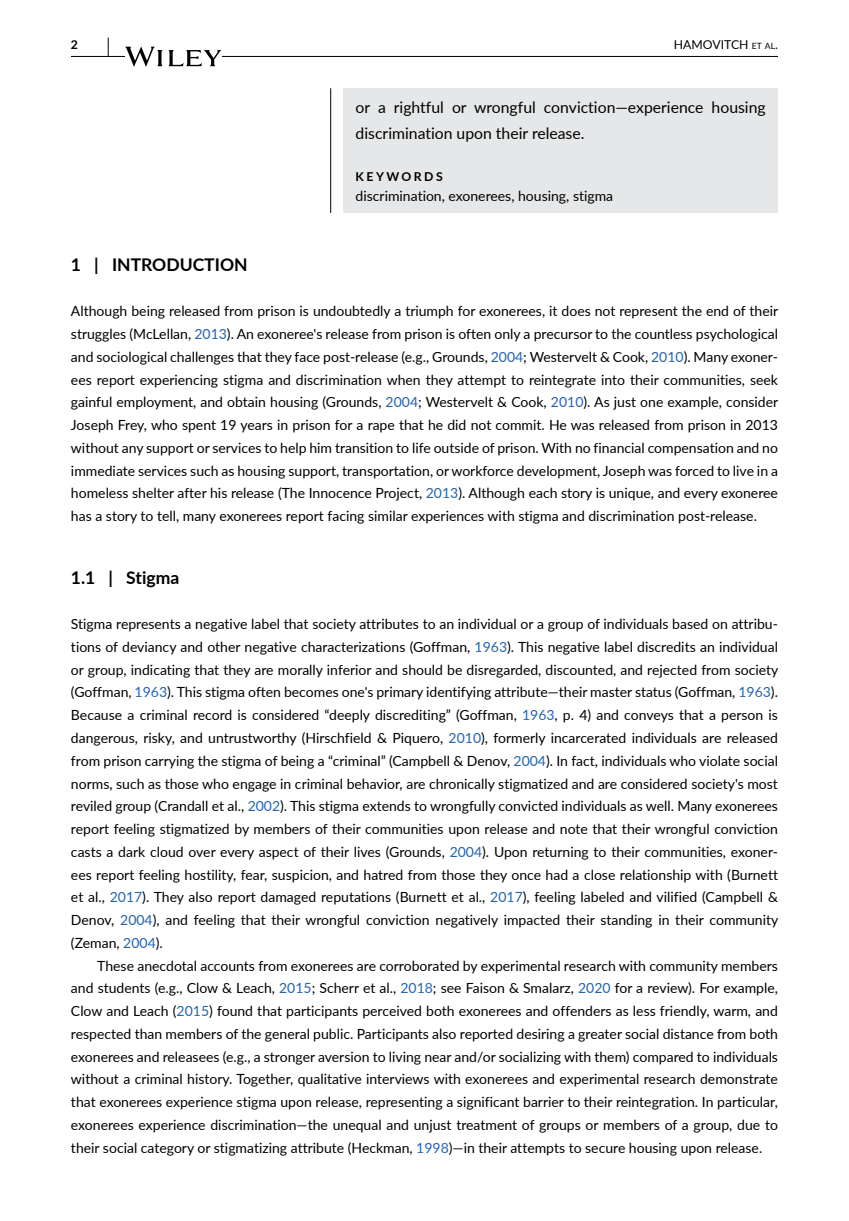
<style>
.page{position:relative;width:849px;height:1221px;background:#fff}
.page>*{position:absolute;margin:0;border:0;box-sizing:border-box;transform-origin:0 0}
.t1{font:700 17.5px "Lato";color:#000}
.t2{font:15.75px/26.2px "Lato";color:#000}
.t3{font:14px/22.8px "Lato";color:#000;text-align:justify}
.t4{font:12.25px "Lato";color:#000}
.t5{font:700 12.25px "Lato";letter-spacing:.2em;color:#000}
.s1{font-size:8.58px}
.s2{color:#2564af}
</style>
<div class="page">
<hr style="left:71px;top:56px;width:706px;height:1px;background:#000">
<svg style="left:125px;top:47px;width:96px;height:20px"></svg>
<svg style="left:108px;top:38px;width:1px;height:18px"></svg>
<div style="left:343px;top:88px;width:434px;height:125px;background:#e6e7e8"></div>
<hr style="left:330px;top:88px;width:1px;height:125px;background:#000">
<p class="t5" style="left:71px;top:36px;width:9px">2</p>
<p class="t4" style="left:673px;top:36px;width:106px">HAMOVITCH <span class="s1">et al</span>.</p>
<p class="t2" style="left:355px;top:94px;width:411px">or a rightful or wrongful conviction—experience housing discrimination upon their release.</p>
<p class="t5" style="left:355px;top:168px;width:89px">KEYWORDS</p>
<p class="t3" style="left:355px;top:184px;width:259px">discrimination, exonerees, housing, stigma</p>
<p class="t1" style="left:71px;top:251px;width:178px">1 | INTRODUCTION</p>
<p class="t3" style="left:71px;top:299px;width:708px">Although being released from prison is undoubtedly a triumph for exonerees, it does not represent the end of their struggles (McLellan, <span class="s2">2013</span>). An exoneree's release from prison is often only a precursor to the countless psychological and sociological challenges that they face post-release (e.g., Grounds, <span class="s2">2004</span>; Westervelt &amp; Cook, <span class="s2">2010</span>). Many exoner&shy;ees report experiencing stigma and discrimination when they attempt to reintegrate into their communities, seek gainful employment, and obtain housing (Grounds, <span class="s2">2004</span>; Westervelt &amp; Cook, <span class="s2">2010</span>). As just one example, consider Joseph Frey, who spent 19 years in prison for a rape that he did not commit. He was released from prison in 2013 without any support or services to help him transition to life outside of prison. With no financial compensation and no immediate services such as housing support, transportation, or workforce development, Joseph was forced to live in a homeless shelter after his release (The Innocence Project, <span class="s2">2013</span>). Although each story is unique, and every exoneree has a story to tell, many exonerees report facing similar experiences with stigma and discrimination post-release.</p>
<p class="t1" style="left:71px;top:564px;width:110px">1.1 | Stigma</p>
<p class="t3" style="left:71px;top:612px;width:708px">Stigma represents a negative label that society attributes to an individual or a group of individuals based on attribu&shy;tions of deviancy and other negative characterizations (Goffman, <span class="s2">1963</span>). This negative label discredits an individual or group, indicating that they are morally inferior and should be disregarded, discounted, and rejected from society (Goffman, <span class="s2">1963</span>). This stigma often becomes one's primary identifying attribute—their master status (Goffman, <span class="s2">1963</span>).<br>Because a criminal record is considered “deeply discrediting” (Goffman, <span class="s2">1963</span>, p. 4) and conveys that a person is dangerous, risky, and untrustworthy (Hirschfield &amp; Piquero, <span class="s2">2010</span>), formerly incarcerated individuals are released from prison carrying the stigma of being a “criminal” (Campbell &amp; Denov, <span class="s2">2004</span>). In fact, individuals who violate social norms, such as those who engage in criminal behavior, are chronically stigmatized and are considered society's most reviled group (Crandall et al., <span class="s2">2002</span>). This stigma extends to wrongfully convicted individuals as well. Many exonerees report feeling stigmatized by members of their communities upon release and note that their wrongful conviction casts a dark cloud over every aspect of their lives (Grounds, <span class="s2">2004</span>). Upon returning to their communities, exoner&shy;ees report feeling hostility, fear, suspicion, and hatred from those they once had a close relationship with (Burnett et al., <span class="s2">2017</span>). They also report damaged reputations (Burnett et al., <span class="s2">2017</span>), feeling labeled and vilified (Campbell &amp; Denov, <span class="s2">2004</span>), and feeling that their wrongful conviction negatively impacted their standing in their community (Zeman, <span class="s2">2004</span>).</p>
<p class="t3" style="left:71px;top:953px;width:708px;text-indent:26px">These anecdotal accounts from exonerees are corroborated by experimental research with community members and students (e.g., Clow &amp; Leach, <span class="s2">2015</span>; Scherr et al., <span class="s2">2018</span>; see Faison &amp; Smalarz, <span class="s2">2020</span> for a review). For example, Clow and Leach (<span class="s2">2015</span>) found that participants perceived both exonerees and offenders as less friendly, warm, and respected than members of the general public. Participants also reported desiring a greater social distance from both exonerees and releasees (e.g., a stronger aversion to living near and/or socializing with them) compared to individuals without a criminal history. Together, qualitative interviews with exonerees and experimental research demonstrate that exonerees experience stigma upon release, representing a significant barrier to their reintegration. In particular, exonerees experience discrimination—the unequal and unjust treatment of groups or members of a group, due to their social category or stigmatizing attribute (Heckman, <span class="s2">1998</span>)—in their attempts to secure housing upon release.</p>
</div>
